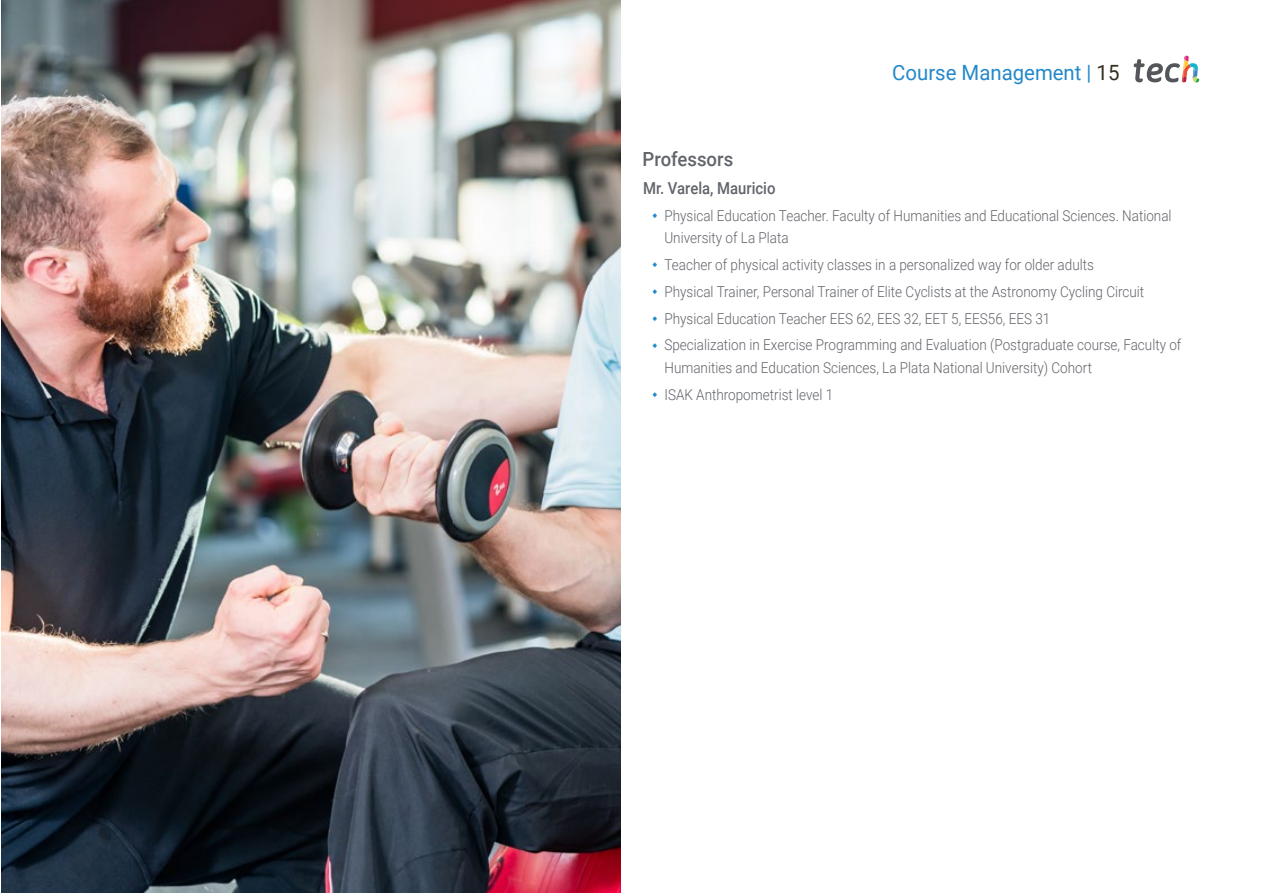
<style>
.page{position:relative;width:1263px;height:893px;background:#fff}
.page>*{position:absolute;margin:0;border:0;box-sizing:border-box;transform-origin:0 0}
.t1{font:21px "Roboto";color:#2488c9}
.t2{font:500 19.5px "Roboto";color:#61646a;scale:.95 1}
.t3{font:500 16.5px "Roboto";color:#61646a;scale:.9 1}
.t4{font:300 15px/26.7px "Roboto";color:#61646a;scale:.9 1}
.s1{color:#312e20}
</style>
<div class="page">
<svg style="left:1134px;top:56px;width:65px;height:27px"></svg>
<img style="left:1px;top:0;width:620px;height:893px">
<h2 class="t2" style="left:643px;top:145px;width:97px">Professors</h2>
<h1 class="t1" style="left:892px;top:57px;width:229px">Course Management | <span class="s1">15</span></h1>
<p class="t3" style="left:643px;top:177px;width:148px">Mr. Varela, Mauricio</p>
<p class="t4" style="left:664px;top:204px;width:565px;line-height:22.5px">Physical Education Teacher. Faculty of Humanities and Educational Sciences. National<br>University of La Plata</p>
<p class="t4" style="left:664px;top:251px;width:576px">Teacher of physical activity classes in a personalized way for older adults<br>Physical Trainer, Personal Trainer of Elite Cyclists at the Astronomy Cycling Circuit Physical Education Teacher EES 62, EES 32, EET 5, EES56, EES 31<br>Specialization in Exercise Programming and Evaluation (Postgraduate course, Faculty of</p>
<p class="t4" style="left:664px;top:354px;width:477px">Humanities and Education Sciences, La Plata National University) Cohort<br>ISAK Anthropometrist level 1</p>
</div>
